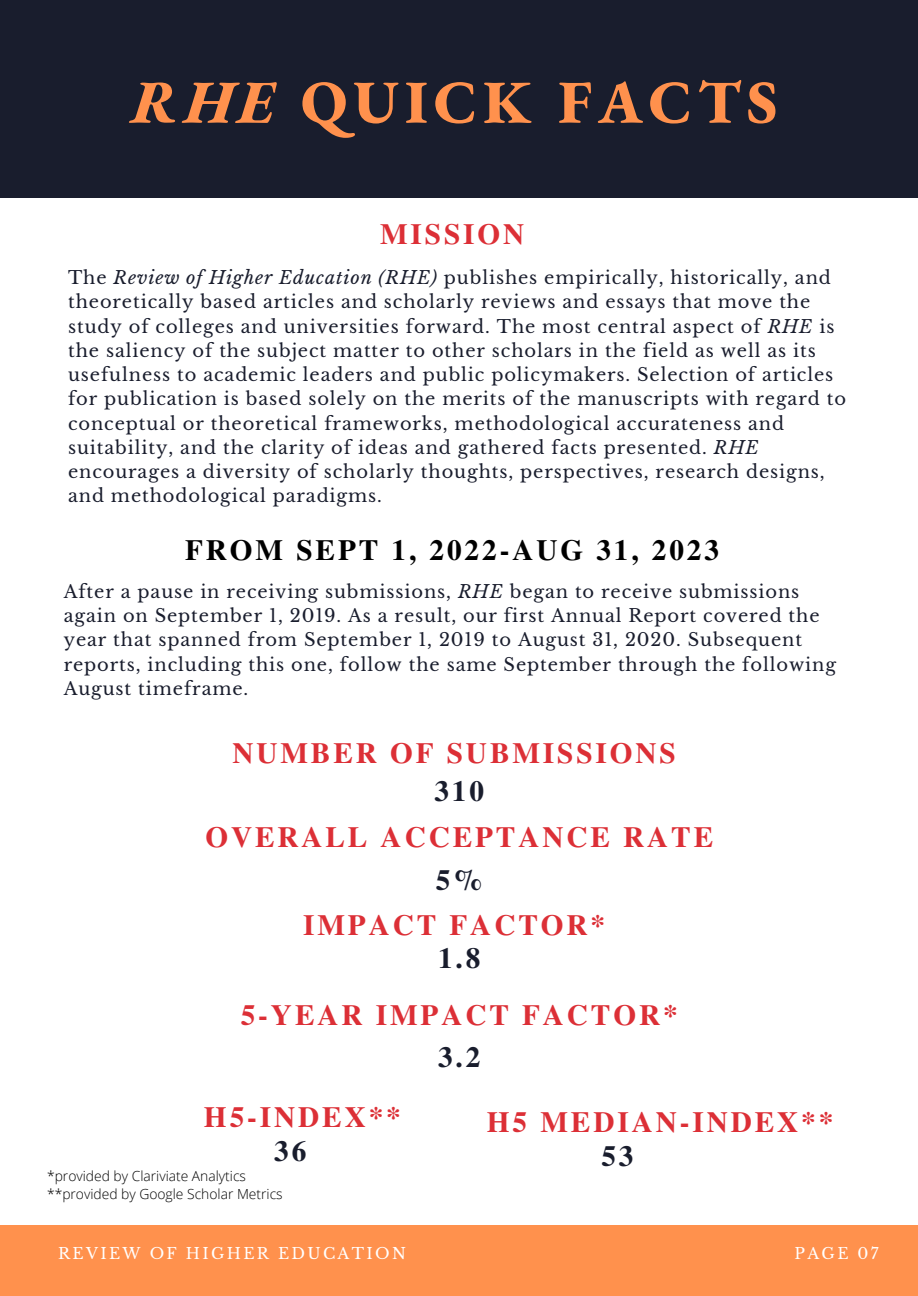
<style>
.page{position:relative;width:918px;height:1296px;background:#fff}
.page>*{position:absolute;margin:0;border:0;box-sizing:border-box;transform-origin:0 0}
.t1{font:800 61.05px "EB Garamond";letter-spacing:.1em;color:#ff914d}
.t2{font:700 29.25px "Te X Gyre Termes";letter-spacing:.1em;color:#dc2f36}
.t3{font:700 29.25px "Te X Gyre Termes";letter-spacing:.1em;color:#000}
.t4{font:700 29.25px "Te X Gyre Termes";letter-spacing:.1em;color:#191d2d}
.t5{font:17.85px/24.3px "Libre Baskerville";letter-spacing:.05em;color:#191d2d}
.t6{font:15.45px "Libre Baskerville";letter-spacing:.15em;color:#fff}
.t7{font:300 13.8px "Open Sans";color:#000}
.s1{font-style:italic}
</style>
<div class="page">
<div style="left:0;top:1225px;width:918px;height:71px;background:#ff914d"></div>
<div style="left:0;top:0;width:918px;height:198px;background:#191d2d"></div>
<h2 class="t1" style="left:131px;top:61px;width:648px"><span class="s1">RHE</span> QUICK FACTS</h2>
<h2 class="t2" style="left:380px;top:211px;width:146px">MISSION</h2>
<h3 class="t5" style="left:68px;top:266px;width:780px">The <span class="s1">Review of Higher Education (RHE)</span> publishes empirically, historically, and theoretically based articles and scholarly reviews and essays that move the study of colleges and universities forward. The most central aspect of <span class="s1">RHE</span> is the saliency of the subject matter to other scholars in the field as well as its usefulness to academic leaders and public policymakers. Selection of articles for publication is based solely on the merits of the manuscripts with regard to conceptual or theoretical frameworks, methodological accurateness and suitability, and the clarity of ideas and gathered facts presented. <span class="s1">RHE </span>encourages a diversity of scholarly thoughts, perspectives, research designs, and methodological paradigms.</h3>
<p class="t3" style="left:185px;top:527px;width:536px">FROM SEPT 1, 2022-AUG 31, 2023</p>
<p class="t5" style="left:64px;top:580px;width:774px">After a pause in receiving submissions, <span class="s1">RHE</span> began to receive submissions again on September 1, 2019. As a result, our first Annual Report covered the year that spanned from September 1, 2019 to August 31, 2020. Subsequent reports, including this one, follow the same September through the following August timeframe.</p>
<p class="t2" style="left:232px;top:730px;width:445px">NUMBER OF SUBMISSIONS</p>
<p class="t4" style="left:434px;top:768px;width:51px">310</p>
<h2 class="t2" style="left:205px;top:814px;width:509px">OVERALL ACCEPTANCE RATE</h2>
<p class="t4" style="left:436px;top:857px;width:48px">5%</p>
<h2 class="t2" style="left:303px;top:903px;width:303px">IMPACT FACTOR*</h2>
<h2 class="t4" style="left:438px;top:936px;width:44px">1.8</h2>
<h2 class="t2" style="left:241px;top:992px;width:438px">5-YEAR IMPACT FACTOR*</h2>
<h2 class="t4" style="left:438px;top:1034px;width:44px">3.2</h2>
<h3 class="t2" style="left:204px;top:1094px;width:198px">H5-INDEX**</h3>
<h2 class="t2" style="left:487px;top:1099px;width:348px">H5 MEDIAN-INDEX**</h2>
<h2 class="t4" style="left:274px;top:1128px;width:34px">36</h2>
<h2 class="t4" style="left:601px;top:1134px;width:34px">53</h2>
<h2 class="t7" style="left:47px;top:1166px;width:200px">*provided by Clariviate Analytics</h2>
<h2 class="t7" style="left:47px;top:1184px;width:237px">**provided by Google Scholar Metrics</h2>
<p class="t6" style="left:58px;top:1244px;width:349px">REVIEW OF HIGHER EDUCATION</p>
<h1 class="t6" style="left:795px;top:1244px;width:85px">PAGE 07</h1>
</div>
